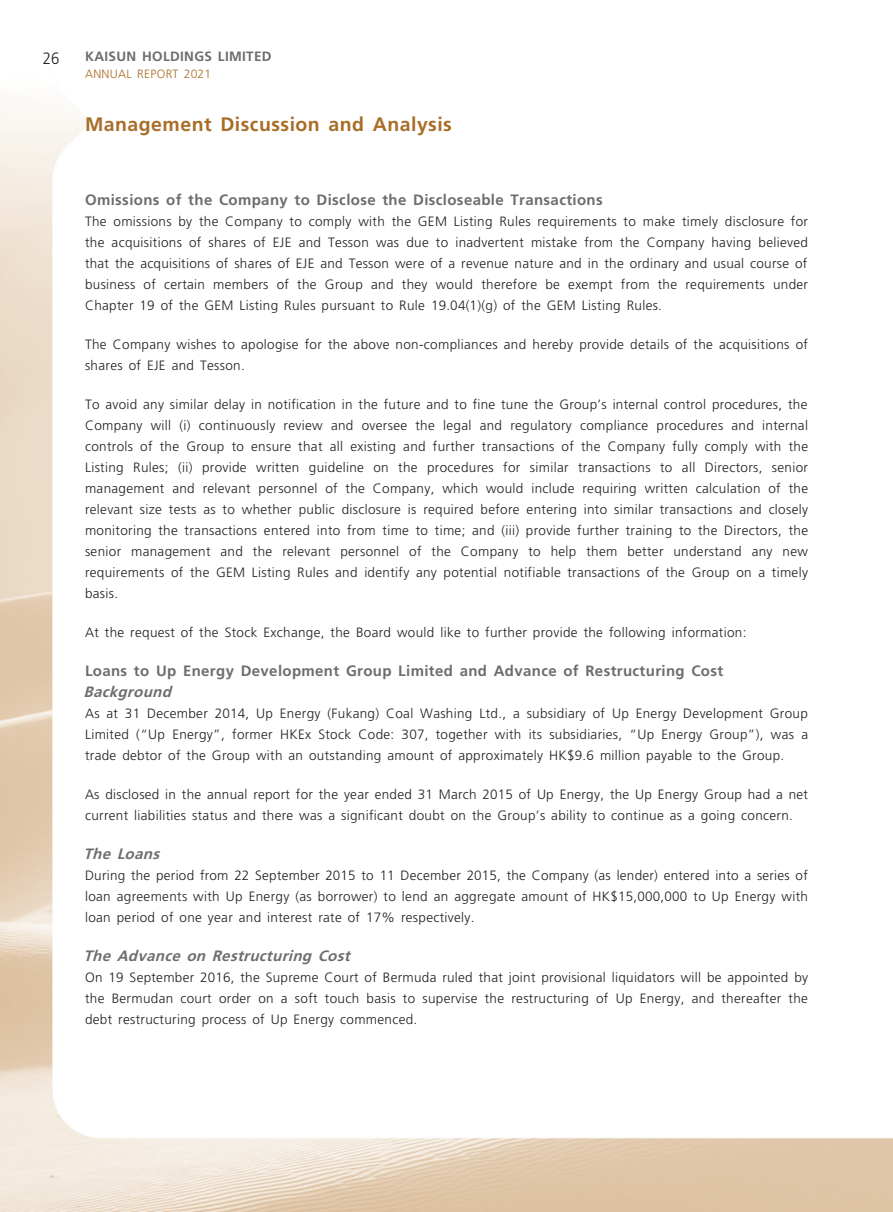
<style>
.page{position:relative;width:893px;height:1212px;background:#fff}
.page>*{position:absolute;margin:0;border:0;box-sizing:border-box;transform-origin:0 0}
.t1{font:700 19.5px "Frutiger LT Std";letter-spacing:.025em;color:#a96d28}
.t2{font:300 16.5px "Frutiger LT Std";color:#231f20;scale:.9 1}
._04___H2{font:700 15px "Frutiger LT Std";letter-spacing:.025em;color:#6c6d70}
._05_____H3{font:italic 700 15px "Frutiger LT Std";color:#6c6d70}
._01_Body_Text{font:300 13.5px/21px "Frutiger LT Std";letter-spacing:.025em;color:#231f20;text-align:justify}
.t3{font:700 13.5px "Frutiger LT Std";letter-spacing:.025em;color:#6c6d70}
.t4{font:300 12px "Frutiger LT Std";letter-spacing:.025em;color:#a96d28}
</style>
<div class="page">
<img style="left:0;top:107px;width:893px;height:1105px">
<p class="t2" style="left:43px;top:49px;width:20px">26</p>
<p class="t3" style="left:85px;top:48px;width:188px">KAISUN HOLDINGS LIMITED</p>
<p class="t4" style="left:85px;top:67px;width:128px">ANNUAL REPORT 2021</p>
<h1 class="t1" style="left:85px;top:113px;width:368px">Management Discussion and Analysis</h1>
<p class="_04___H2" style="left:85px;top:191px;width:519px">Omissions of the Company to Disclose the Discloseable Transactions</p>
<p class="_01_Body_Text" style="left:85px;top:211px;width:725px">The omissions by the Company to comply with the GEM Listing Rules requirements to make timely disclosure for the acquisitions of shares of EJE and Tesson was due to inadvertent mistake from the Company having believed that the acquisitions of shares of EJE and Tesson were of a revenue nature and in the ordinary and usual course of business of certain members of the Group and they would therefore be exempt from the requirements under Chapter 19 of the GEM Listing Rules pursuant to Rule 19.04(1)(g) of the GEM Listing Rules.</p>
<p class="_01_Body_Text" style="left:85px;top:334px;width:724px">The Company wishes to apologise for the above non-compliances and hereby provide details of the acquisitions of shares of EJE and Tesson.</p>
<p class="_01_Body_Text" style="left:85px;top:394px;width:724px">To avoid any similar delay in notification in the future and to fine tune the Group’s internal control procedures, the Company will (i) continuously review and oversee the legal and regulatory compliance procedures and internal controls of the Group to ensure that all existing and further transactions of the Company fully comply with the Listing Rules; (ii) provide written guideline on the procedures for similar transactions to all Directors, senior management and relevant personnel of the Company, which would include requiring written calculation of the relevant size tests as to whether public disclosure is required before entering into similar transactions and closely monitoring the transactions entered into from time to time; and (iii) provide further training to the Directors, the senior management and the relevant personnel of the Company to help them better understand any new requirements of the GEM Listing Rules and identify any potential notifiable transactions of the Group on a timely basis.</p>
<p class="_01_Body_Text" style="left:85px;top:622px;width:663px">At the request of the Stock Exchange, the Board would like to further provide the following information:</p>
<p class="_04___H2" style="left:85px;top:662px;width:640px">Loans to Up Energy Development Group Limited and Advance of Restructuring Cost</p>
<p class="_05_____H3" style="left:83px;top:683px;width:94px">Background</p>
<p class="_01_Body_Text" style="left:85px;top:703px;width:724px">As at 31 December 2014, Up Energy (Fukang) Coal Washing Ltd., a subsidiary of Up Energy Development Group Limited (“Up Energy”, former HKEx Stock Code: 307, together with its subsidiaries, “Up Energy Group”), was a trade debtor of the Group with an outstanding amount of approximately HK$9.6 million payable to the Group.</p>
<p class="_01_Body_Text" style="left:85px;top:784px;width:724px">As disclosed in the annual report for the year ended 31 March 2015 of Up Energy, the Up Energy Group had a net current liabilities status and there was a significant doubt on the Group’s ability to continue as a going concern.</p>
<p class="_05_____H3" style="left:83px;top:845px;width:82px">The Loans</p>
<p class="_01_Body_Text" style="left:85px;top:865px;width:724px">During the period from 22 September 2015 to 11 December 2015, the Company (as lender) entered into a series of loan agreements with Up Energy (as borrower) to lend an aggregate amount of HK$15,000,000 to Up Energy with loan period of one year and interest rate of 17% respectively.</p>
<p class="_05_____H3" style="left:83px;top:947px;width:272px">The Advance on Restructuring Cost</p>
<p class="_01_Body_Text" style="left:85px;top:967px;width:725px">On 19 September 2016, the Supreme Court of Bermuda ruled that joint provisional liquidators will be appointed by the Bermudan court order on a soft touch basis to supervise the restructuring of Up Energy, and thereafter the debt restructuring process of Up Energy commenced.</p>
</div>
